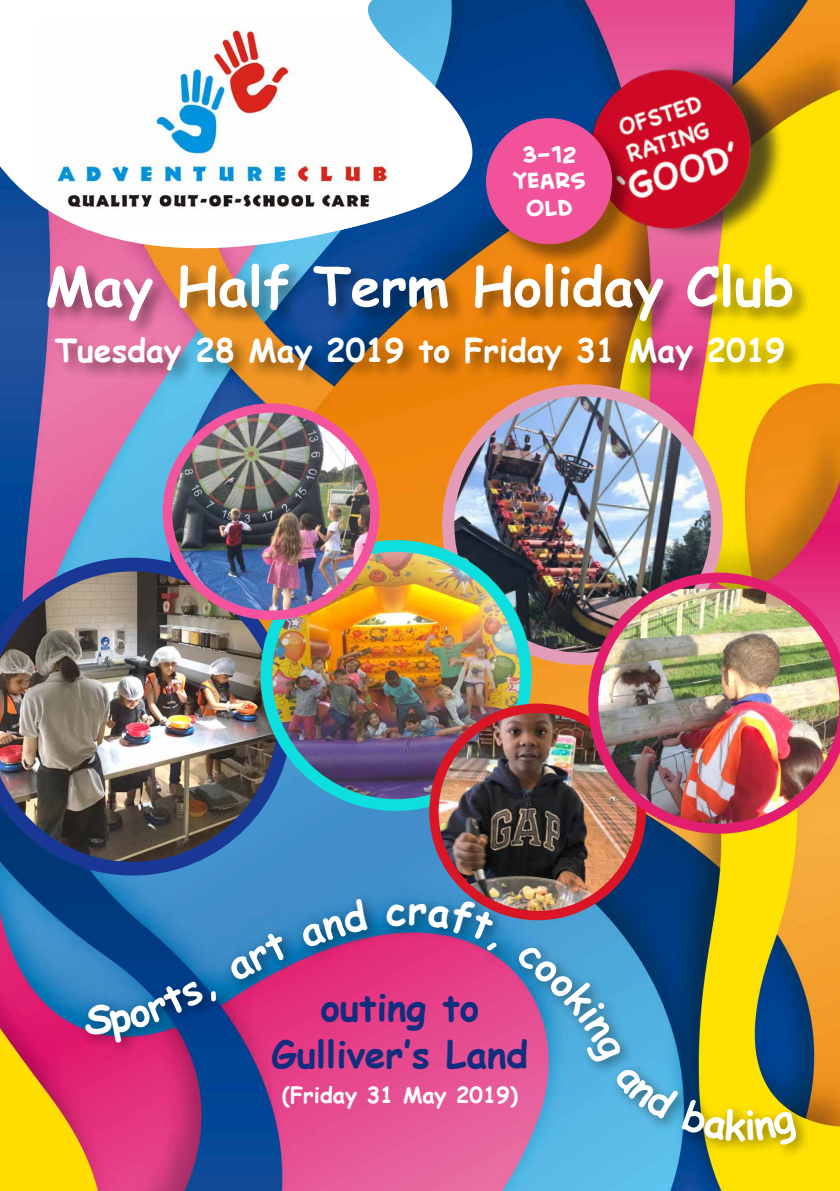
<style>
.page{position:relative;width:840px;height:1191px;background:#fff}
.page>*{position:absolute;margin:0;border:0;box-sizing:border-box;transform-origin:0 0}
.t1{font:700 54px "Comic Sans MS";color:#fff}
.t2{font:700 37px/46.6px "Comic Sans MS";color:#122d7e;text-align:center}
.t3{font:700 32px "Comic Sans MS";color:#fff}
.t4{font:700 22px "Comic Sans MS";color:#fff}
.t5{font:22px/26.4px "Creative Block BB Bold";color:#fff;text-align:center}
</style>
<div class="page">
<img style="left:0;top:0;width:839px;height:1191px">
<svg style="left:0;top:0;width:641px;height:340px"></svg>
<img style="left:38px;top:21px;width:360px;height:209px">
<img style="left:559px;top:21px;width:261px;height:261px">
<img style="left:0;top:557px;width:291px;height:318px">
<img style="left:448px;top:390px;width:268px;height:269px">
<div style="left:442px;top:384px;width:280px;height:281px;border:12px solid #e39cb8;border-radius:50%"></div>
<img style="left:270px;top:546px;width:255px;height:259px">
<div style="left:260px;top:540px;width:271px;height:271px;border:12px solid #0ddfde;border-radius:50%"></div>
<img style="left:167px;top:408px;width:207px;height:207px;border-radius:104px">
<div style="left:163px;top:403px;width:216px;height:217px;border:9px solid #f4549e;border-radius:50%"></div>
<img style="left:433px;top:708px;width:208px;height:185px">
<div style="left:429px;top:703px;width:216px;height:217px;border:9px solid #da1526;border-radius:50%"></div>
<div style="left:79px;top:893px;width:731px;height:266px;background:#000;opacity:.46"></div>
<div style="left:45px;top:261px;width:765px;height:127px;background:#000;opacity:.44"></div>
<img style="left:588px;top:572px;width:251px;height:261px">
<div style="left:486px;top:119px;width:148px;height:148px;background:#000;opacity:.41"></div>
<div style="left:485px;top:118px;width:127px;height:126px;background:#f2529a;border-radius:50%"></div>
<svg style="left:85px;top:980px;width:134px;height:64px;background:#255191"></svg>
<svg style="left:227px;top:930px;width:63px;height:52px;background:#336fa9"></svg>
<svg style="left:300px;top:898px;width:68px;height:50px;background:#2e6fa7"></svg>
<svg style="left:385px;top:898px;width:112px;height:54px;background:#55609a"></svg>
<svg style="left:515px;top:943px;width:284px;height:202px;background:#6f9489"></svg>
<p class="t5" style="left:512px;top:141px;width:74px">3-12<br>YEARS<br>OLD</p>
<h1 class="t1" style="left:45px;top:246px;width:750px">May Half Term Holiday Club</h1>
<p class="t3" style="left:55px;top:326px;width:731px">Tuesday 28 May 2019 to Friday 31 May 2019</p>
<p class="t2" style="left:271px;top:983px;width:258px">outing to<br>Gulliver’s Land</p>
<p class="t4" style="left:282px;top:1078px;width:237px">(Friday 31 May 2019)</p>
</div>
